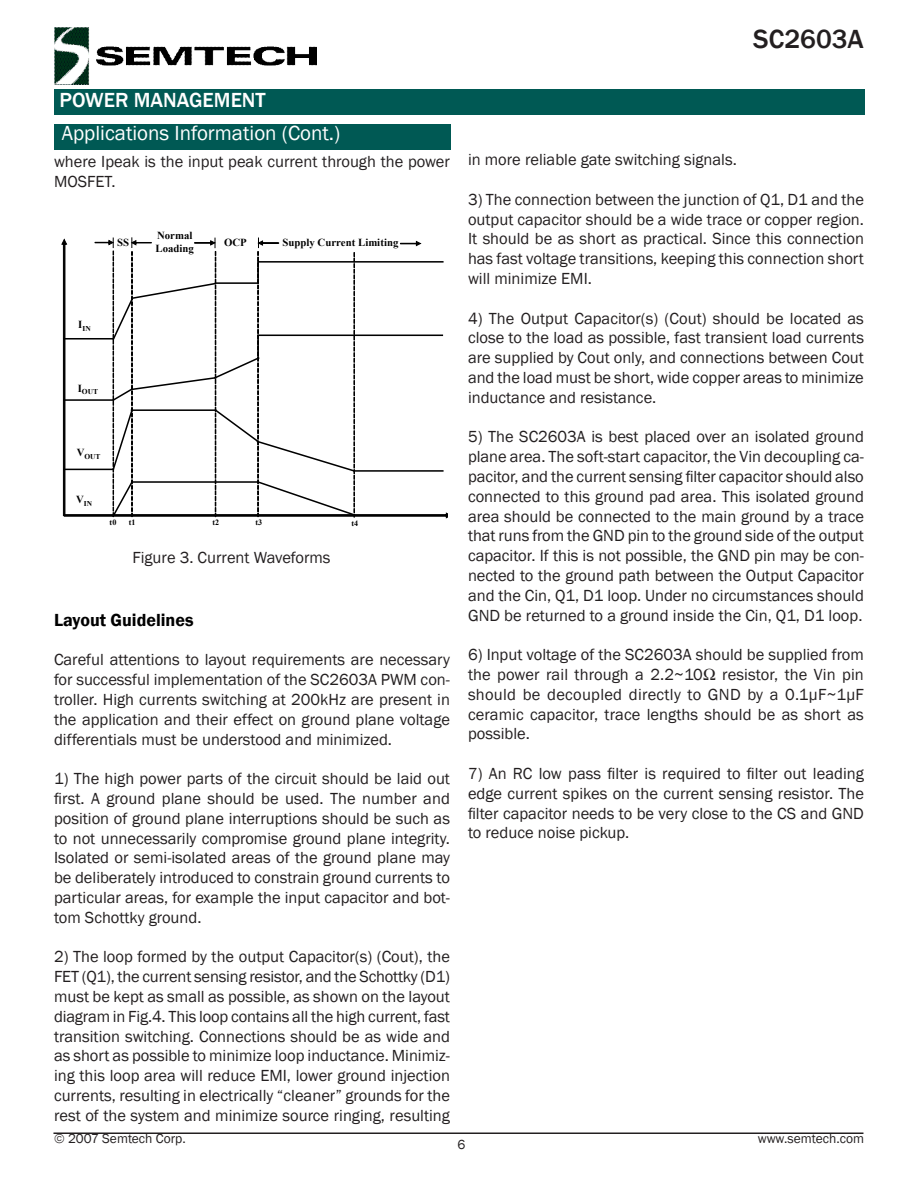
<style>
.page{position:relative;width:918px;height:1188px;background:#fff}
.page>*{position:absolute;margin:0;border:0;box-sizing:border-box;transform-origin:0 0}
.t1{font:500 27px "Franklin Gothic";color:#231f20}
.t2{font:21px "Franklin Gothic";color:#fff}
.t3{font:500 21px "Franklin Gothic";color:#fff}
.t4{font:600 18px "Franklin Gothic";color:#000}
.t5{font:16.5px/19.8px "Franklin Gothic";color:#231f20;text-align:justify}
.t6{font:13.5px "Franklin Gothic";color:#231f20}
.t7{font:700 10.8px/12.9px "Times New Roman";color:#000}
.t8{font:700 8.1px "Times New Roman";letter-spacing:-.005em;color:#000}
.t9{font:700 7.5px "Times New Roman";color:#000}
</style>
<div class="page">
<hr style="left:53px;top:1132px;width:810px;height:2px;background:#231f20">
<div style="left:54px;top:89px;width:810px;height:26px;background:#005954"></div>
<img style="left:54px;top:27px;width:263px;height:57px">
<div style="left:54px;top:124px;width:396px;height:25px;background:#005954"></div>
<svg style="left:62px;top:238px;width:385px;height:280px"></svg>
<h1 class="t1" style="left:753px;top:28px;width:112px">SC2603A</h1>
<p class="t3" style="left:59px;top:92px;width:208px">POWER MANAGEMENT</p>
<p class="t2" style="left:62px;top:124px;width:280px">Applications Information (Cont.)</p>
<p class="t5" style="left:54px;top:152px;width:397px">where Ipeak is the input peak current through the power<br>MOSFET.</p>
<p class="t7" style="left:156px;top:230px;width:40px">Normal<br>Loading</p>
<p class="t7" style="left:117px;top:237px;width:13px">SS</p>
<p class="t7" style="left:224px;top:237px;width:24px">OCP</p>
<p class="t7" style="left:283px;top:237px;width:117px">Supply Current Limiting</p>
<p class="t9" style="left:78px;top:326px;width:14px"><sup>I</sup>IN</p>
<p class="t9" style="left:78px;top:389px;width:22px"><sup>I</sup>OUT</p>
<p class="t9" style="left:77px;top:454px;width:25px"><sup>V</sup>OUT</p>
<p class="t9" style="left:76px;top:501px;width:18px"><sup>V</sup>IN</p>
<p class="t8" style="left:110px;top:519px;width:8px">t0</p>
<p class="t8" style="left:129px;top:520px;width:8px">t1</p>
<p class="t8" style="left:212px;top:519px;width:8px">t2</p>
<p class="t8" style="left:255px;top:519px;width:8px">t3</p>
<p class="t8" style="left:352px;top:520px;width:8px">t4</p>
<p class="t5" style="left:132px;top:548px;width:200px">Figure 3. Current Waveforms</p>
<p class="t4" style="left:54px;top:612px;width:141px">Layout Guidelines</p>
<p class="t5" style="left:54px;top:651px;width:398px">Careful attentions to layout requirements are necessary for successful implementation of the SC2603A PWM con&shy;troller. High currents switching at 200kHz are present in the application and their effect on ground plane voltage differentials must be understood and minimized.</p>
<p class="t5" style="left:54px;top:769px;width:398px">1) The high power parts of the circuit should be laid out first. A ground plane should be used. The number and position of ground plane interruptions should be such as to not unnecessarily compromise ground plane integrity.<br>Isolated or semi-isolated areas of the ground plane may be deliberately introduced to constrain ground currents to particular areas, for example the input capacitor and bot&shy;tom Schottky ground.</p>
<p class="t5" style="left:54px;top:947px;width:398px">2) The loop formed by the output Capacitor(s) (Cout), the FET (Q1), the current sensing resistor, and the Schottky (D1) must be kept as small as possible, as shown on the layout diagram in Fig.4. This loop contains all the high current, fast transition switching. Connections should be as wide and as short as possible to minimize loop inductance. Minimiz&shy;ing this loop area will reduce EMI, lower ground injection currents, resulting in electrically “cleaner” grounds for the rest of the system and minimize source ringing, resulting</p>
<p class="t5" style="left:468px;top:150px;width:270px">in more reliable gate switching signals.</p>
<p class="t5" style="left:468px;top:190px;width:398px">3) The connection between the junction of Q1, D1 and the output capacitor should be a wide trace or copper region.<br>It should be as short as practical. Since this connection has fast voltage transitions, keeping this connection short will minimize EMI.</p>
<p class="t5" style="left:468px;top:309px;width:398px">4) The Output Capacitor(s) (Cout) should be located as close to the load as possible, fast transient load currents are supplied by Cout only, and connections between Cout and the load must be short, wide copper areas to minimize inductance and resistance.</p>
<p class="t5" style="left:468px;top:427px;width:398px">5) The SC2603A is best placed over an isolated ground plane area. The soft-start capacitor, the Vin decoupling ca&shy;pacitor, and the current sensing filter capacitor should also connected to this ground pad area. This isolated ground area should be connected to the main ground by a trace that runs from the GND pin to the ground side of the output capacitor. If this is not possible, the GND pin may be con&shy;nected to the ground path between the Output Capacitor and the Cin, Q1, D1 loop. Under no circumstances should GND be returned to a ground inside the Cin, Q1, D1 loop.</p>
<p class="t5" style="left:468px;top:645px;width:398px">6) Input voltage of the SC2603A should be supplied from the power rail through a 2.2~10Ω resistor, the Vin pin should be decoupled directly to GND by a 0.1µF~1µF ceramic capacitor, trace lengths should be as short as possible.</p>
<p class="t5" style="left:468px;top:764px;width:398px">7) An RC low pass filter is required to filter out leading edge current spikes on the current sensing resistor. The filter capacitor needs to be very close to the CS and GND to reduce noise pickup.</p>
<p class="t6" style="left:68px;top:1133px;width:119px">2007 Semtech Corp.</p>
<p class="t6" style="left:758px;top:1133px;width:108px">www.semtech.com</p>
<p class="t6" style="left:458px;top:1139px;width:9px">6</p>
</div>
